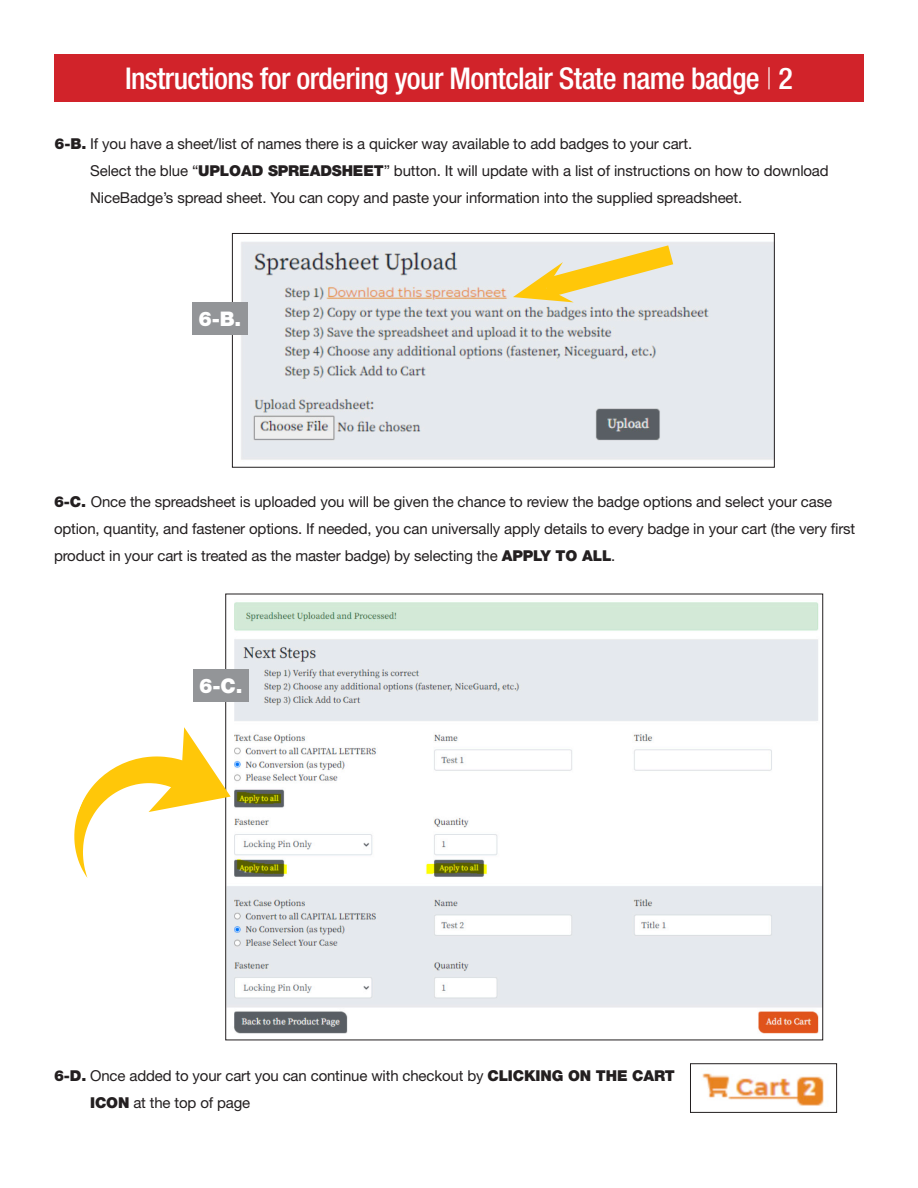
<style>
.page{position:relative;width:918px;height:1188px;background:#fff}
.page>*{position:absolute;margin:0;border:0;box-sizing:border-box;transform-origin:0 0}
.t1{font:500 condensed 30px "Helvetica Neue LT Pro";letter-spacing:-.02em;color:#fff}
.t2{font:900 20.1px "Helvetica Neue LT Pro";color:#fff}
.t3{font:15px/27px "Helvetica Neue LT Pro";letter-spacing:-.01em;color:#231f20}
.s1{font-weight:100}
.s2{font-weight:900}
</style>
<div class="page">
<img style="left:241px;top:242px;width:532px;height:218px">
<div style="left:232px;top:233px;width:543px;height:234px;border:1px solid #231f20"></div>
<img style="left:228px;top:602px;width:593px;height:432px">
<div style="left:54px;top:54px;width:810px;height:48px;background:#d1232a"></div>
<div style="left:192px;top:302px;width:55px;height:33px;background:#939598"></div>
<div style="left:193px;top:669px;width:55px;height:33px;background:#939598"></div>
<svg style="left:74px;top:727px;width:157px;height:151px"></svg>
<img style="left:702px;top:1073px;width:122px;height:33px">
<div style="left:690px;top:1064px;width:147px;height:49px;border:1px solid #231f20"></div>
<svg style="left:513px;top:233px;width:182px;height:79px;background:#e9dfb9"></svg>
<p class="t1" style="left:125px;top:60px;width:669px">Instructions for ordering your Montclair State name badge <span class="s1">|</span> 2</p>
<p class="t3" style="left:90px;top:130px;width:740px;text-indent:-36px"><span class="s2">6-B.</span> If you have a sheet/list of names there is a quicker way available to add badges to your cart.<br>Select the blue “<span class="s2">UPLOAD SPREADSHEET</span>” button. It will update with a list of instructions on how to download<br>NiceBadge’s spread sheet. You can copy and paste your information into the supplied spreadsheet.</p>
<p class="t2" style="left:198px;top:307px;width:44px">6-B.</p>
<p class="t3" style="left:54px;top:488px;width:803px"><span class="s2">6-C.</span> Once the spreadsheet is uploaded you will be given the chance to review the badge options and select your case option, quantity, and fastener options. If needed, you can universally apply details to every badge in your cart (the very first product in your cart is treated as the master badge) by selecting the <span class="s2">APPLY TO ALL</span>.</p>
<p class="t2" style="left:199px;top:674px;width:45px">6-C.</p>
<p class="t3" style="left:90px;top:1061px;width:586px;text-indent:-36px"><span class="s2">6-D.</span> Once added to your cart you can continue with checkout by <span class="s2">CLICKING ON THE CART<br>ICON</span> at the top of page</p>
</div>
